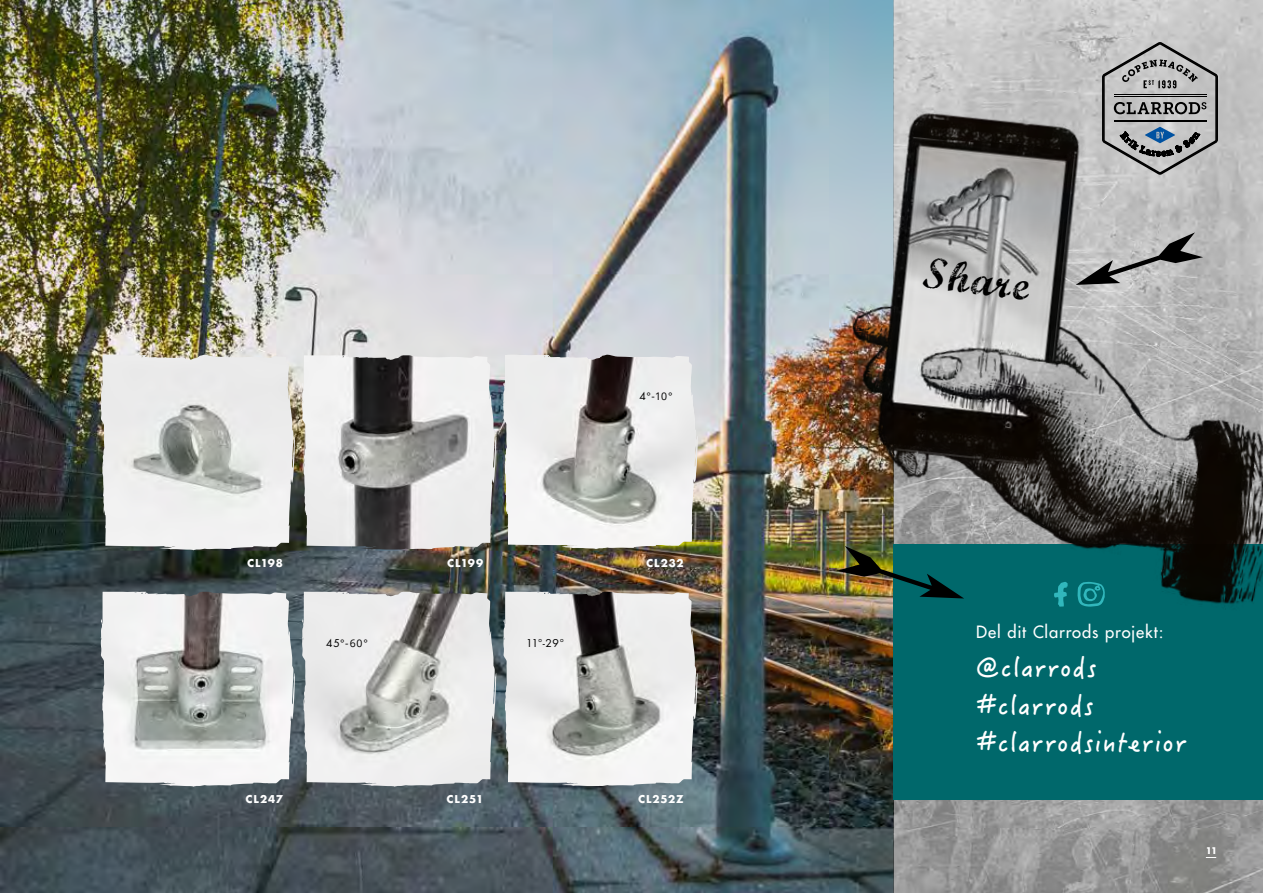
<style>
.page{position:relative;width:1263px;height:893px;background:#fff}
.page>*{position:absolute;margin:0;border:0;box-sizing:border-box;transform-origin:0 0}
.t1{font:43.5px "Marcelle Script";color:#000}
.t2{font:27px/37.5px "Hanzi Pen SC W5";letter-spacing:.045em;color:#fff}
.t3{font:16.5px "Futura";letter-spacing:.05em;color:#fff}
.t4{font:700 10.5px "Futura";letter-spacing:.085em;color:#fff}
.t5{font:10.5px "Open Sans";color:#000}
.t6{font:10.5px "Futura";color:#000}
.t7{font:700 9px "Futura";color:#fff}
.s1{font-family:"Futura"}
</style>
<div class="page">
<img style="left:0;top:0;width:1263px;height:893px">
<div style="left:893px;top:544px;width:370px;height:255px;background:#00686b"></div>
<img style="left:101px;top:355px;width:174px;height:195px">
<img style="left:101px;top:592px;width:188px;height:195px">
<img style="left:302px;top:355px;width:188px;height:195px">
<img style="left:302px;top:592px;width:188px;height:195px">
<img style="left:503px;top:592px;width:189px;height:194px">
<img style="left:816px;top:103px;width:447px;height:513px">
<img style="left:837px;top:546px;width:127px;height:52px">
<svg style="left:1075px;top:232px;width:128px;height:53px;background:#9f9f9f"></svg>
<svg style="left:1054px;top:582px;width:13px;height:25px"></svg>
<svg style="left:1077px;top:582px;width:28px;height:25px"></svg>
<svg style="left:503px;top:354px;width:195px;height:195px"></svg>
<img style="left:503px;top:355px;width:175px;height:194px">
<svg style="left:1101px;top:41px;width:118px;height:135px;background:#a0a1a2"></svg>
<p class="t5" style="left:639px;top:389px;width:35px"><span class="s1">4</span>°-10°</p>
<p class="t4" style="left:247px;top:556px;width:37px">CL198</p>
<p class="t4" style="left:447px;top:556px;width:37px">CL199</p>
<p class="t4" style="left:646px;top:556px;width:39px">CL232</p>
<p class="t5" style="left:326px;top:636px;width:43px"><span class="s1">45</span>°-60°</p>
<p class="t6" style="left:526px;top:636px;width:39px">11°-29°</p>
<p class="t4" style="left:246px;top:791px;width:39px">CL247</p>
<p class="t4" style="left:447px;top:791px;width:38px">CL251</p>
<p class="t4" style="left:638px;top:791px;width:47px">CL252Z</p>
<h1 class="t1" style="left:927px;top:242px;width:108px;rotate:7deg">Share</h1>
<p class="t3" style="left:976px;top:621px;width:189px">Del dit Clarrods projekt:</p>
<p class="t2" style="left:976px;top:648px;width:211px">@clarrods #clarrods #clarrodsinterior</p>
<p class="t7" style="left:1206px;top:844px;width:13px">11</p>
</div>
